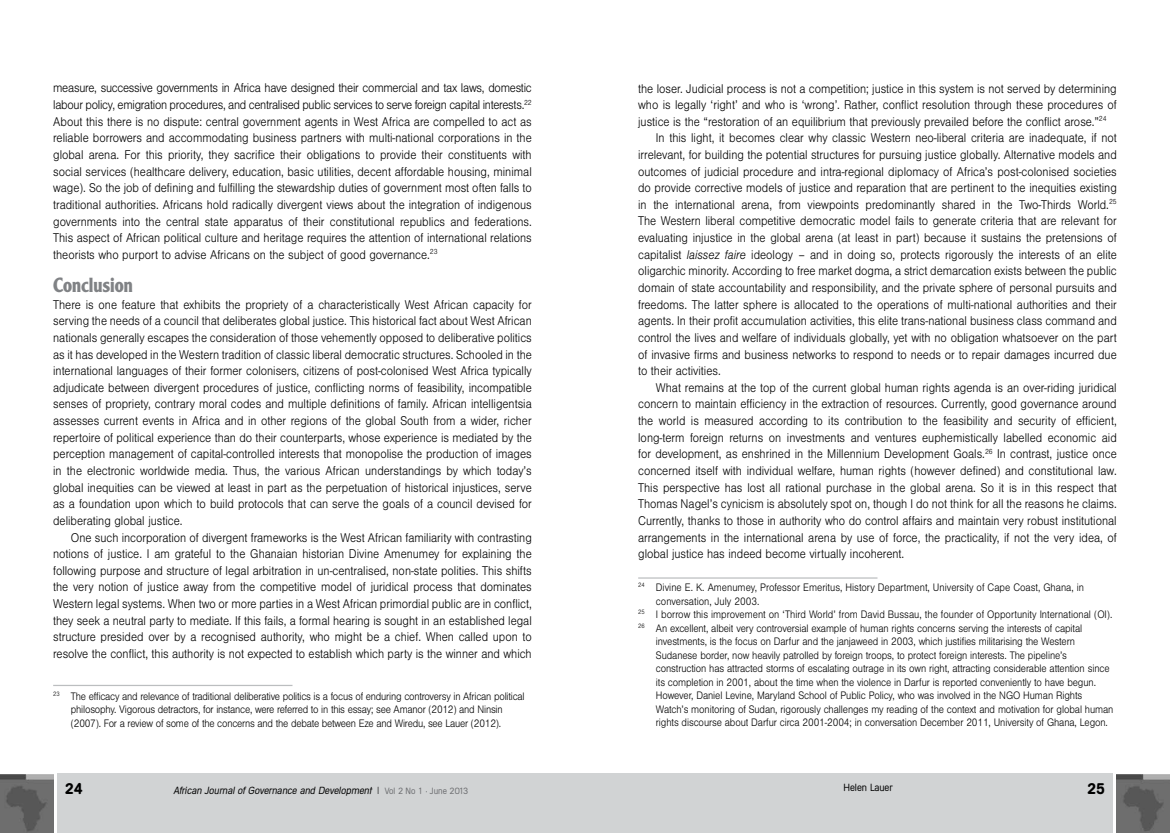
<style>
.page{position:relative;width:1170px;height:833px;background:#fff}
.page>*{position:absolute;margin:0;border:0;box-sizing:border-box;transform-origin:0 0}
.t1{font:700 20px "Clearface Gothic LT Std";color:#808285;scale:.9 1}
.t2{font:700 15px "Mercedes";color:#000}
.t3{font:300 13.12px/16.6px "Nimbus San T";color:#000;text-align:justify;scale:.9 1}
.t4{font:300 11.25px/13.5px "Nimbus San T";letter-spacing:-.01em;color:#000;text-align:center;scale:.9 1}
.t5{font:italic 300 10px "Mercedes";color:#000}
.t6{font:300 10px "Mercedes";color:#000}
.s1{font-style:italic}
.s2{font-style:normal}
.s3{font-style:normal;font-size:8.75px;color:#6d6e71}
</style>
<div class="page">
<div style="left:58px;top:773px;width:527px;height:60px;background:#d1d3d4"></div>
<div style="left:585px;top:773px;width:526px;height:60px;background:#d1d3d4"></div>
<img style="left:1116px;top:774px;width:53px;height:59px">
<img style="left:0;top:774px;width:53px;height:59px">
<hr style="left:53px;top:685px;width:239px;height:1px;background:#bcbec0">
<hr style="left:638px;top:577px;width:239px;height:1px;background:#bcbec0">
<p class="t3" style="left:53px;top:80px;width:533px">measure, successive governments in Africa have designed their commercial and tax laws, domestic labour policy, emigration procedures, and centralised public services to serve foreign capital interests.<sup>22<br></sup>About this there is no dispute: central government agents in West Africa are compelled to act as reliable borrowers and accommodating business partners with multi-national corporations in the global arena. For this priority, they sacrifice their obligations to provide their constituents with social services (healthcare delivery, education, basic utilities, decent affordable housing, minimal wage). So the job of defining and fulfilling the stewardship duties of government most often falls to traditional authorities. Africans hold radically divergent views about the integration of indigenous governments into the central state apparatus of their constitutional republics and federations.<br>This aspect of African political culture and heritage requires the attention of international relations theorists who purport to advise Africans on the subject of good governance.<sup>23</sup></p>
<h1 class="t1" style="left:53px;top:273px;width:90px">Conclusion</h1>
<p class="t3" style="left:53px;top:296px;width:533px">There is one feature that exhibits the propriety of a characteristically West African capacity for serving the needs of a council that deliberates global justice. This historical fact about West African nationals generally escapes the consideration of those vehemently opposed to deliberative politics as it has developed in the Western tradition of classic liberal democratic structures. Schooled in the international languages of their former colonisers, citizens of post-colonised West Africa typically adjudicate between divergent procedures of justice, conflicting norms of feasibility, incompatible senses of propriety, contrary moral codes and multiple definitions of family. African intelligentsia assesses current events in Africa and in other regions of the global South from a wider, richer repertoire of political experience than do their counterparts, whose experience is mediated by the perception management of capital-controlled interests that monopolise the production of images in the electronic worldwide media. Thus, the various African understandings by which today’s global inequities can be viewed at least in part as the perpetuation of historical injustices, serve as a foundation upon which to build protocols that can serve the goals of a council devised for deliberating global justice.</p>
<p class="t3" style="left:53px;top:529px;width:533px;text-indent:18px">One such incorporation of divergent frameworks is the West African familiarity with contrasting notions of justice. I am grateful to the Ghanaian historian Divine Amenumey for explaining the following purpose and structure of legal arbitration in un-centralised, non-state polities. This shifts the very notion of justice away from the competitive model of juridical process that dominates Western legal systems. When two or more parties in a West African primordial public are in conflict, they seek a neutral party to mediate. If this fails, a formal hearing is sought in an established legal structure presided over by a recognised authority, who might be a chief. When called upon to resolve the conflict, this authority is not expected to establish which party is the winner and which</p>
<p class="t4" style="left:53px;top:689px;width:525px"><sup>23</sup> The efficacy and relevance of traditional deliberative politics is a focus of enduring controversy in African political philosophy. Vigorous detractors, for instance, were referred to in this essay; see Amanor (2012) and Ninsin<br>(2007). For a review of some of the concerns and the debate between Eze and Wiredu, see Lauer (2012).</p>
<p class="t3" style="left:638px;top:80px;width:533px">the loser. Judicial process is not a competition; justice in this system is not served by determining</p>
<p class="t3" style="left:638px;top:97px;width:533px">who is legally ‘right’ and who is ‘wrong’. Rather, conflict resolution through these procedures of</p>
<p class="t3" style="left:638px;top:113px;width:522px">justice is the “restoration of an equilibrium that previously prevailed before the conflict arose.”<sup>24</sup></p>
<p class="t3" style="left:656px;top:130px;width:513px">In this light, it becomes clear why classic Western neo-liberal criteria are inadequate, if not</p>
<p class="t3" style="left:638px;top:147px;width:533px">irrelevant, for building the potential structures for pursuing justice globally. Alternative models and</p>
<p class="t3" style="left:638px;top:163px;width:533px">outcomes of judicial procedure and intra-regional diplomacy of Africa’s post-colonised societies</p>
<p class="t3" style="left:638px;top:180px;width:533px">do provide corrective models of justice and reparation that are pertinent to the inequities existing</p>
<p class="t3" style="left:638px;top:197px;width:533px">in the international arena, from viewpoints predominantly shared in the Two-Thirds World.<sup>25</sup></p>
<p class="t3" style="left:638px;top:213px;width:533px">The Western liberal competitive democratic model fails to generate criteria that are relevant for</p>
<p class="t3" style="left:638px;top:230px;width:533px">evaluating injustice in the global arena (at least in part) because it sustains the pretensions of</p>
<p class="t3" style="left:638px;top:246px;width:533px">capitalist <span class="s1">laissez faire</span> ideology – and in doing so, protects rigorously the interests of an elite</p>
<p class="t3" style="left:638px;top:263px;width:533px">oligarchic minority. According to free market dogma, a strict demarcation exists between the public</p>
<p class="t3" style="left:638px;top:280px;width:533px">domain of state accountability and responsibility, and the private sphere of personal pursuits and</p>
<p class="t3" style="left:638px;top:296px;width:533px">freedoms. The latter sphere is allocated to the operations of multi-national authorities and their</p>
<p class="t3" style="left:638px;top:313px;width:533px">agents. In their profit accumulation activities, this elite trans-national business class command and</p>
<p class="t3" style="left:638px;top:330px;width:533px">control the lives and welfare of individuals globally, yet with no obligation whatsoever on the part</p>
<p class="t3" style="left:638px;top:346px;width:533px">of invasive firms and business networks to respond to needs or to repair damages incurred due</p>
<p class="t3" style="left:638px;top:363px;width:93px">to their activities.</p>
<p class="t3" style="left:656px;top:379px;width:513px">What remains at the top of the current global human rights agenda is an over-riding juridical</p>
<p class="t3" style="left:638px;top:396px;width:533px">concern to maintain efficiency in the extraction of resources. Currently, good governance around</p>
<p class="t3" style="left:638px;top:413px;width:533px">the world is measured according to its contribution to the feasibility and security of efficient,</p>
<p class="t3" style="left:638px;top:429px;width:533px">long-term foreign returns on investments and ventures euphemistically labelled economic aid</p>
<p class="t3" style="left:638px;top:446px;width:533px">for development, as enshrined in the Millennium Development Goals.<sup>26</sup> In contrast, justice once</p>
<p class="t3" style="left:638px;top:463px;width:533px">concerned itself with individual welfare, human rights (however defined) and constitutional law.</p>
<p class="t3" style="left:638px;top:479px;width:533px">This perspective has lost all rational purchase in the global arena. So it is in this respect that</p>
<p class="t3" style="left:638px;top:496px;width:533px">Thomas Nagel’s cynicism is absolutely spot on, though I do not think for all the reasons he claims.</p>
<p class="t3" style="left:638px;top:512px;width:533px">Currently, thanks to those in authority who do control affairs and maintain very robust institutional</p>
<p class="t3" style="left:638px;top:529px;width:533px">arrangements in the international arena by use of force, the practicality, if not the very idea, of</p>
<p class="t3" style="left:638px;top:546px;width:297px">global justice has indeed become virtually incoherent.</p>
<p class="t4" style="left:638px;top:581px;width:497px"><sup>24</sup> Divine E. K. Amenumey, Professor Emeritus, History Department, University of Cape Coast, Ghana, in</p>
<p class="t4" style="left:656px;top:594px;width:117px">conversation, July 2003.</p>
<p class="t4" style="left:638px;top:608px;width:528px"><sup>25</sup> I borrow this improvement on ‘Third World’ from David Bussau, the founder of Opportunity International (OI).</p>
<p class="t4" style="left:638px;top:621px;width:495px"><sup>26</sup> An excellent, albeit very controversial example of human rights concerns serving the interests of capital</p>
<p class="t4" style="left:656px;top:635px;width:467px">investments, is the focus on Darfur and the janjaweed in 2003, which justifies militarising the Western</p>
<p class="t4" style="left:656px;top:648px;width:458px">Sudanese border, now heavily patrolled by foreign troops, to protect foreign interests. The pipeline’s</p>
<p class="t4" style="left:656px;top:662px;width:505px">construction has attracted storms of escalating outrage in its own right, attracting considerable attention since</p>
<p class="t4" style="left:656px;top:675px;width:490px">its completion in 2001, about the time when the violence in Darfur is reported conveniently to have begun.</p>
<p class="t4" style="left:656px;top:689px;width:475px">However, Daniel Levine, Maryland School of Public Policy, who was involved in the NGO Human Rights</p>
<p class="t4" style="left:656px;top:702px;width:510px">Watch’s monitoring of Sudan, rigorously challenges my reading of the context and motivation for global human</p>
<p class="t4" style="left:656px;top:716px;width:504px">rights discourse about Darfur circa 2001-2004; in conversation December 2011, University of Ghana, Legon.</p>
<p class="t2" style="left:65px;top:779px;width:20px">24</p>
<p class="t5" style="left:173px;top:784px;width:296px">African Journal of Governance and Development <span class="s2">|</span> <span class="s3">Vo l 2 N o 1 • J u n e 2 013</span></p>
<p class="t6" style="left:843px;top:781px;width:51px">Helen Lauer</p>
<p class="t2" style="left:1087px;top:779px;width:20px">25</p>
</div>
